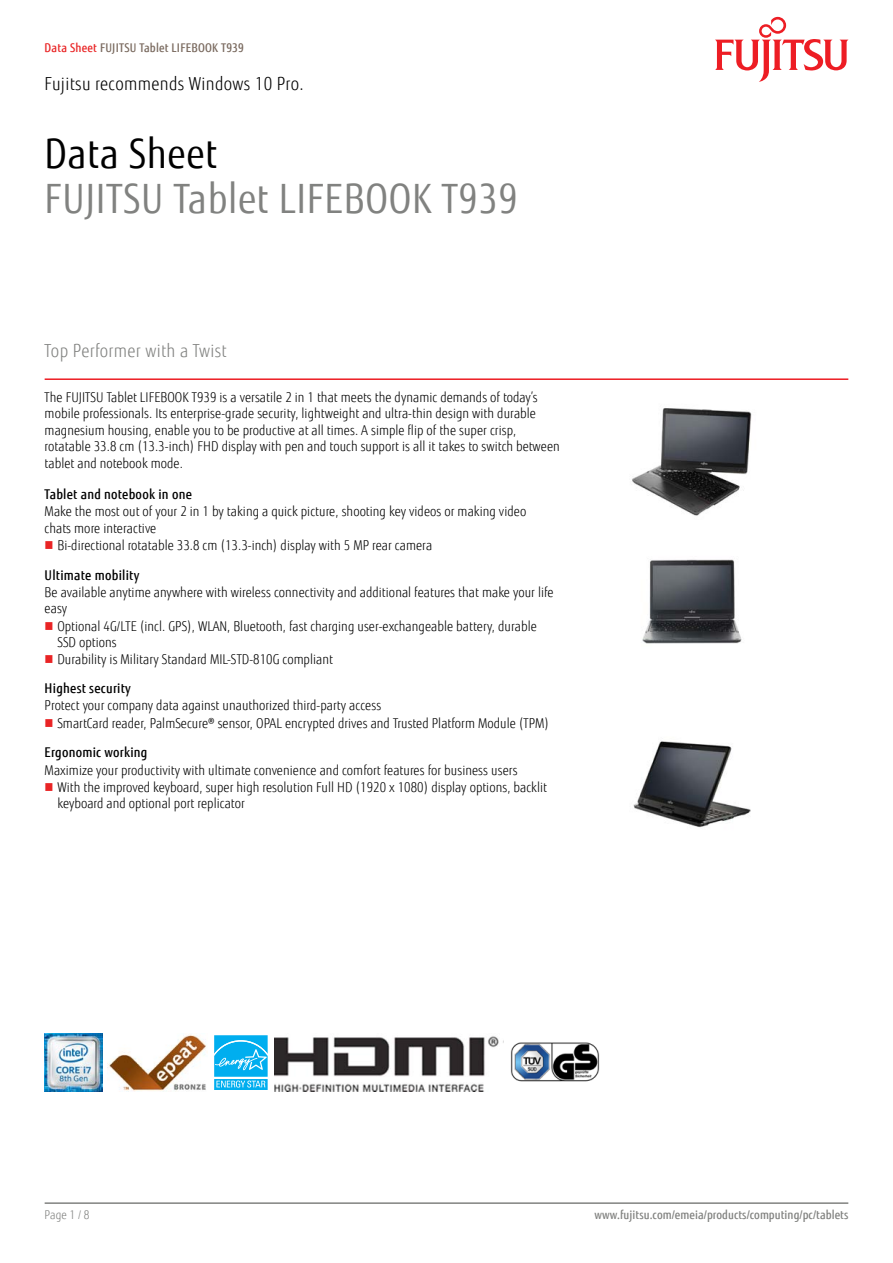
<style>
.page{position:relative;width:893px;height:1263px;background:#fff}
.page>*{position:absolute;margin:0;border:0;box-sizing:border-box;transform-origin:0 0}
.t1{font:40.5px "Fujitsu Sans";letter-spacing:.02em;color:#818280;scale:.9 1}
.t2{font:40.5px "Fujitsu Sans";letter-spacing:.02em;color:#000;scale:.9 1}
.t3{font:300 18px "Fujitsu Sans";letter-spacing:.02em;color:#000;scale:.9 1}
.t4{font:300 18px "Fujitsu Sans";letter-spacing:.02em;color:#818280;scale:.9 1}
.t5{font:300 13.5px/16.5px "Fujitsu Sans";letter-spacing:.005em;color:#000;scale:.9 1}
.t6{font:500 13.5px "Fujitsu Sans";letter-spacing:.02em;color:#000;scale:.9 1}
.t7{font:500 12px "Fujitsu Sans";letter-spacing:.005em;color:#818280;scale:.9 1}
.t8{font:500 12px "Fujitsu Sans";letter-spacing:.02em;color:#79695e;scale:.9 1}
.t9{font:300 12px "Fujitsu Sans";color:#818280;scale:.9 1}
.s1{color:#e92425}
</style>
<div class="page">
<hr style="left:45px;top:1202px;width:803px;height:2px;background:#818280">
<hr style="left:45px;top:378px;width:803px;height:2px;background:#ed1d24">
<svg style="left:715px;top:17px;width:133px;height:65px"></svg>
<img style="left:632px;top:408px;width:120px;height:108px">
<img style="left:642px;top:559px;width:100px;height:85px">
<img style="left:633px;top:741px;width:118px;height:87px">
<img style="left:45px;top:1034px;width:57px;height:57px">
<img style="left:108px;top:1035px;width:99px;height:56px">
<svg style="left:214px;top:1035px;width:54px;height:55px;background:#32bdf1"></svg>
<img style="left:275px;top:1036px;width:224px;height:55px">
<img style="left:510px;top:1042px;width:90px;height:40px">
<p class="t8" style="left:45px;top:40px;width:223px"><span class="s1">Data Sheet</span> FUJITSU Tablet LIFEBOOK T939</p>
<h2 class="t3" style="left:45px;top:73px;width:289px">Fujitsu recommends Windows 10 Pro.</h2>
<h1 class="t2" style="left:45px;top:130px;width:193px">Data Sheet</h1>
<h1 class="t1" style="left:45px;top:175px;width:527px">FUJITSU Tablet LIFEBOOK T939</h1>
<h2 class="t4" style="left:45px;top:340px;width:204px">Top Performer with a Twist</h2>
<p class="t5" style="left:45px;top:389px;width:574px">The FUJITSU Tablet LIFEBOOK T939 is a versatile 2 in 1 that meets the dynamic demands of today’s mobile professionals. Its enterprise-grade security, lightweight and ultra-thin design with durable magnesium housing, enable you to be productive at all times. A simple flip of the super crisp, rotatable 33.8 cm (13.3-inch) FHD display with pen and touch support is all it takes to switch between tablet and notebook mode.</p>
<p class="t6" style="left:45px;top:486px;width:165px">Tablet and notebook in one</p>
<p class="t5" style="left:45px;top:503px;width:537px">Make the most out of your 2 in 1 by taking a quick picture, shooting key videos or making video</p>
<p class="t5" style="left:45px;top:520px;width:126px">chats more interactive</p>
<p class="t5" style="left:57px;top:537px;width:418px">Bi-directional rotatable 33.8 cm (13.3-inch) display with 5 MP rear camera</p>
<p class="t6" style="left:45px;top:566px;width:107px">Ultimate mobility</p>
<p class="t5" style="left:45px;top:584px;width:567px">Be available anytime anywhere with wireless connectivity and additional features that make your life easy</p>
<p class="t5" style="left:57px;top:618px;width:534px">Optional 4G/LTE (incl. GPS), WLAN, Bluetooth, fast charging user-exchangeable battery, durable<br>SSD options<br>Durability is Military Standard MIL-STD-810G compliant</p>
<p class="t6" style="left:45px;top:680px;width:97px">Highest security</p>
<p class="t5" style="left:57px;top:697px;width:548px;line-height:17.1px;text-indent:-13px">Protect your company data against unauthorized third-party access<br>SmartCard reader, PalmSecure® sensor, OPAL encrypted drives and Trusted Platform Module (TPM)</p>
<p class="t6" style="left:45px;top:744px;width:116px">Ergonomic working</p>
<p class="t5" style="left:57px;top:761px;width:546px;text-indent:-13px">Maximize your productivity with ultimate convenience and comfort features for business users<br>With the improved keyboard, super high resolution Full HD (1920 x 1080) display options, backlit keyboard and optional port replicator</p>
<p class="t9" style="left:45px;top:1208px;width:51px">Page 1 / 8</p>
<p class="t7" style="left:595px;top:1208px;width:283px">www.fujitsu.com/emeia/products/computing/pc/tablets</p>
</div>
